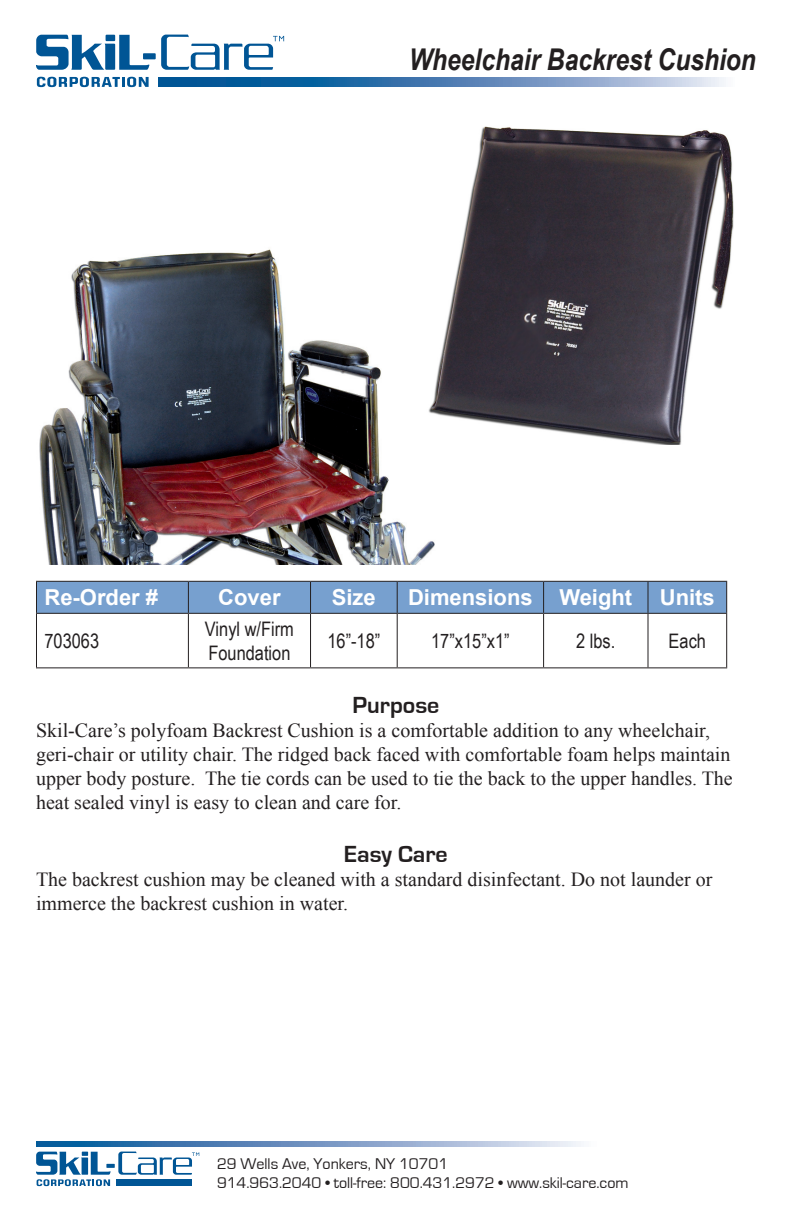
<style>
.page{position:relative;width:792px;height:1224px;background:#fff}
.page>*{position:absolute;margin:0;border:0;box-sizing:border-box;transform-origin:0 0}
.t1{font:italic 700 30px "Arial Narrow";color:#231f20}
.t2{font:700 24px "Eurostile";color:#231f20}
.t3{font:700 22px "Arial";color:#fff}
.t4{font:20px/24px "Times New Roman";color:#231f20}
.t5{font:20px/24px "Arial Narrow";color:#231f20}
.t6{font:16px "Eurostile";color:#231f20}
</style>
<div class="page">
<svg style="left:37px;top:77px;width:112px;height:10px"></svg>
<svg style="left:36px;top:34px;width:114px;height:36px"></svg>
<div style="left:143px;top:53px;width:13px;height:6px;background:#005595"></div>
<svg style="left:161px;top:35px;width:123px;height:35px"></svg>
<svg style="left:158px;top:77px;width:568px;height:10px;background:#5487b7"></svg>
<img style="left:39px;top:249px;width:396px;height:315px">
<img style="left:426px;top:126px;width:308px;height:318px">
<div style="left:37px;top:582px;width:689px;height:31px;background:#77a0cf"></div>
<hr style="left:36px;top:581px;width:152px;height:1px;background:#231f20">
<hr style="left:36px;top:582px;width:1px;height:31px;background:#231f20">
<hr style="left:188px;top:581px;width:123px;height:1px;background:#231f20">
<hr style="left:188px;top:582px;width:1px;height:31px;background:#231f20">
<hr style="left:311px;top:581px;width:86px;height:1px;background:#231f20">
<hr style="left:310px;top:582px;width:1px;height:31px;background:#231f20">
<hr style="left:397px;top:581px;width:147px;height:1px;background:#231f20">
<hr style="left:397px;top:582px;width:1px;height:31px;background:#231f20">
<hr style="left:544px;top:581px;width:104px;height:1px;background:#231f20">
<hr style="left:543px;top:582px;width:1px;height:31px;background:#231f20">
<hr style="left:648px;top:581px;width:79px;height:1px;background:#231f20">
<hr style="left:648px;top:582px;width:1px;height:31px;background:#231f20">
<hr style="left:726px;top:582px;width:1px;height:31px;background:#231f20">
<hr style="left:36px;top:613px;width:152px;height:1px;background:#231f20">
<hr style="left:36px;top:614px;width:1px;height:53px;background:#231f20">
<hr style="left:188px;top:613px;width:123px;height:1px;background:#231f20">
<hr style="left:188px;top:614px;width:1px;height:53px;background:#231f20">
<hr style="left:311px;top:613px;width:86px;height:1px;background:#231f20">
<hr style="left:310px;top:614px;width:1px;height:53px;background:#231f20">
<hr style="left:397px;top:613px;width:147px;height:1px;background:#231f20">
<hr style="left:397px;top:614px;width:1px;height:53px;background:#231f20">
<hr style="left:544px;top:613px;width:104px;height:1px;background:#231f20">
<hr style="left:543px;top:614px;width:1px;height:53px;background:#231f20">
<hr style="left:648px;top:613px;width:79px;height:1px;background:#231f20">
<hr style="left:648px;top:614px;width:1px;height:53px;background:#231f20">
<hr style="left:726px;top:614px;width:1px;height:53px;background:#231f20">
<hr style="left:36px;top:667px;width:152px;height:1px;background:#231f20">
<hr style="left:188px;top:667px;width:123px;height:1px;background:#231f20">
<hr style="left:311px;top:667px;width:86px;height:1px;background:#231f20">
<hr style="left:397px;top:667px;width:147px;height:1px;background:#231f20">
<hr style="left:544px;top:667px;width:104px;height:1px;background:#231f20">
<hr style="left:648px;top:667px;width:79px;height:1px;background:#231f20">
<svg style="left:36px;top:1142px;width:545px;height:5px;background:#7299c3"></svg>
<svg style="left:36px;top:1151px;width:163px;height:35px"></svg>
<p class="t1" style="left:409px;top:37px;width:349px">Wheelchair Backrest Cushion</p>
<p class="t3" style="left:44px;top:583px;width:115px">Re-Order #</p>
<p class="t3" style="left:218px;top:583px;width:64px">Cover</p>
<p class="t3" style="left:332px;top:583px;width:46px">Size</p>
<p class="t3" style="left:408px;top:583px;width:126px">Dimensions</p>
<p class="t3" style="left:559px;top:583px;width:74px">Weight</p>
<p class="t3" style="left:660px;top:583px;width:56px">Units</p>
<p class="t5" style="left:44px;top:628px;width:56px">703063</p>
<p class="t5" style="left:205px;top:616px;width:90px">Vinyl w/Firm<br>Foundation</p>
<p class="t5" style="left:327px;top:628px;width:54px">16”-18”</p>
<p class="t5" style="left:431px;top:628px;width:80px">17”x15”x1”</p>
<p class="t5" style="left:576px;top:628px;width:41px">2 lbs.</p>
<p class="t5" style="left:669px;top:628px;width:39px">Each</p>
<p class="t2" style="left:353px;top:692px;width:88px">Purpose</p>
<p class="t4" style="left:36px;top:718px;width:676px">Skil-Care’s polyfoam Backrest Cushion is a comfortable addition to any wheelchair,</p>
<p class="t4" style="left:36px;top:742px;width:696px">geri-chair or utility chair. The ridged back faced with comfortable foam helps maintain</p>
<p class="t4" style="left:36px;top:766px;width:698px">upper body posture. The tie cords can be used to tie the back to the upper handles. The heat sealed vinyl is easy to clean and care for.</p>
<p class="t2" style="left:344px;top:841px;width:105px">Easy Care</p>
<p class="t4" style="left:36px;top:867px;width:678px">The backrest cushion may be cleaned with a standard disinfectant. Do not launder or</p>
<p class="t4" style="left:36px;top:891px;width:314px">immerce the backrest cushion in water.</p>
<p class="t6" style="left:217px;top:1155px;width:233px">29 Wells Ave, Yonkers, NY 10701</p>
<p class="t6" style="left:217px;top:1174px;width:413px">914.963.2040 • toll-free: 800.431.2972 • www.skil-care.com</p>
</div>
